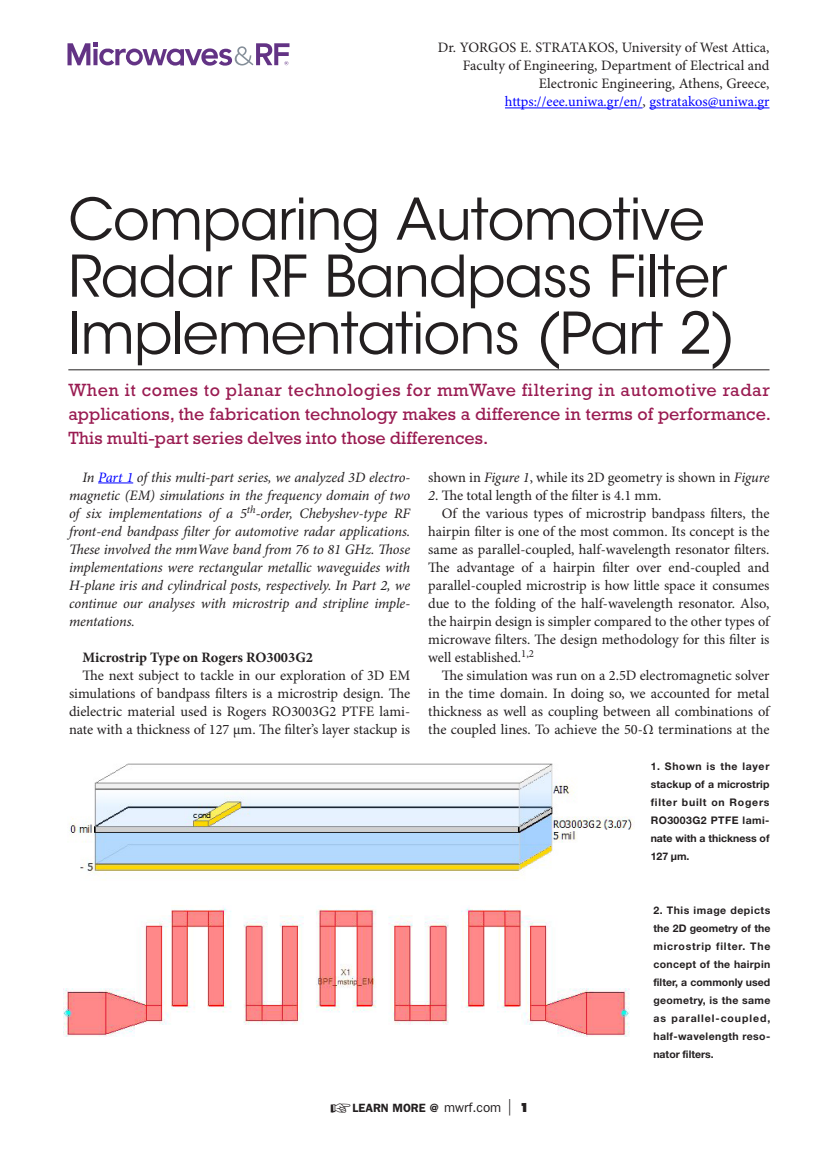
<style>
.page{position:relative;width:837px;height:1161px;background:#fff}
.page>*{position:absolute;margin:0;border:0;box-sizing:border-box;transform-origin:0 0}
.Headline-thin{font:57px/57px "ITC Avant Garde Std";letter-spacing:-.02em;color:#231f20}
.Deck{font:18px/24px "Rockwell Std";color:#9a1c52;text-align:justify}
.Headline-thin-2{font:14.4px/18px "Minion Pro";color:#231f20;text-align:justify}
.t1{font:italic 14.4px/18px "Minion Pro";letter-spacing:-.01em;color:#231f20;text-align:justify}
.t2{font:700 14.4px "Minion Pro";color:#231f20}
.text{font:600 12px "ITC Franklin Gothic Std";color:#231f20}
.captions{font:700 10.5px/18px "Helvetica Neue LT Std";letter-spacing:.035em;color:#231f20;text-align:justify}
.s1{color:#00f}
.s2{font-style:italic}
.s3{font-weight:400;font-size:13.5px}
.s4{font-family:"Futura Std";font-weight:300;font-size:16.5px}
.s5{font-family:"Futura Std";font-weight:800}
</style>
<div class="page">
<hr style="left:505px;top:108px;width:138px;height:1px;background:#00f">
<hr style="left:649px;top:108px;width:120px;height:1px;background:#00f">
<hr style="left:98px;top:483px;width:35px;height:1px;background:#00f">
<hr style="left:68px;top:369px;width:702px;height:1px;background:#231f20">
<svg style="left:67px;top:43px;width:223px;height:23px"></svg>
<img style="left:69px;top:763px;width:564px;height:117px">
<img style="left:63px;top:907px;width:567px;height:130px">
<p class="Headline-thin-2" style="left:438px;top:39px;width:333px;text-align:right">Dr. YORGOS E. STRATAKOS, University of West Attica, Faculty of Engineering, Department of Electrical and Electronic Engineering, Athens, Greece, <span class="s1">https://eee.uniwa.gr/en/</span>, <span class="s1">gstratakos@uniwa.gr</span></p>
<p class="Headline-thin" style="left:68px;top:191px;width:669px">Comparing Automotive<br>Radar RF Bandpass Filter<br>Implementations (Part 2)</p>
<p class="Deck" style="left:68px;top:377px;width:704px">When it comes to planar technologies for mmWave filtering in automotive radar applications, the fabrication technology makes a difference in terms of performance.<br>This multi-part series delves into those differences.</p>
<p class="t1" style="left:69px;top:468px;width:343px;text-indent:14px">In <span class="s1">Part 1</span> of this multi-part series, we analyzed 3D electro&shy;magnetic (EM) simulations in the frequency domain of two of six implementations of a 5<sup>th</sup>-order, Chebyshev-type RF front-end bandpass filter for automotive radar applications.<br>These involved the mmWave band from 76 to 81 GHz. Those implementations were rectangular metallic waveguides with H-plane iris and cylindrical posts, respectively. In Part 2, we continue our analyses with microstrip and stripline imple&shy;mentations.</p>
<p class="t2" style="left:82px;top:648px;width:232px">Microstrip Type on Rogers RO3003G2</p>
<p class="Headline-thin-2" style="left:69px;top:666px;width:343px;text-indent:14px">The next subject to tackle in our exploration of 3D EM simulations of bandpass filters is a microstrip design. The dielectric material used is Rogers RO3003G2 PTFE lami&shy;nate with a thickness of 127 µm. The filter’s layer stackup is</p>
<p class="Headline-thin-2" style="left:428px;top:468px;width:343px">shown in <span class="s2">Figure 1</span>, while its 2D geometry is shown in <span class="s2">Figure</span></p>
<p class="Headline-thin-2" style="left:428px;top:486px;width:235px"><span class="s2">2</span>. The total length of the filter is 4.1 mm.</p>
<p class="Headline-thin-2" style="left:428px;top:504px;width:343px;text-indent:14px">Of the various types of microstrip bandpass filters, the hairpin filter is one of the most common. Its concept is the same as parallel-coupled, half-wavelength resonator filters.<br>The advantage of a hairpin filter over end-coupled and parallel-coupled microstrip is how little space it consumes due to the folding of the half-wavelength resonator. Also, the hairpin design is simpler compared to the other types of microwave filters. The design methodology for this filter is well established.<sup>1,2</sup></p>
<p class="Headline-thin-2" style="left:428px;top:666px;width:343px;text-indent:14px">The simulation was run on a 2.5D electromagnetic solver in the time domain. In doing so, we accounted for metal thickness as well as coupling between all combinations of the coupled lines. To achieve the 50-Ω terminations at the</p>
<p class="captions" style="left:651px;top:757px;width:120px">1. Shown is the layer stackup of a microstrip filter built on Rogers RO3003G2 PTFE lami&shy;nate with a thickness of 127 µm.</p>
<p class="captions" style="left:653px;top:901px;width:119px">2. This image depicts the 2D geometry of the microstrip filter. The concept of the hairpin filter, a commonly used geometry, is the same as parallel-coupled, half-wavelength reso&shy;nator filters.</p>
<p class="text" style="left:330px;top:1100px;width:201px">☞LEARN MORE @ <span class="s3">mwrf.com</span> <span class="s4">|</span> <span class="s5">1</span></p>
</div>
